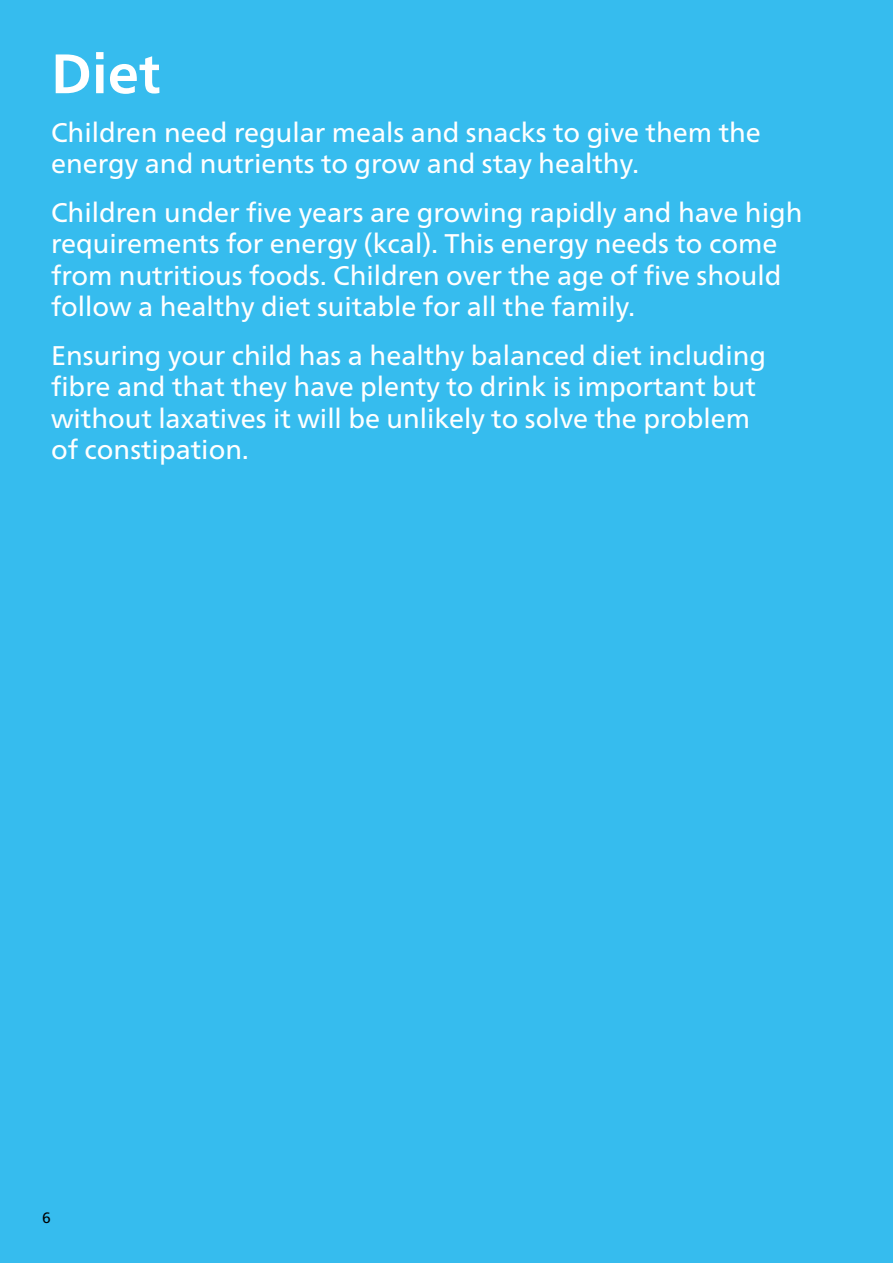
<style>
.page{position:relative;width:893px;height:1263px;background:#36bcee}
.page>*{position:absolute;margin:0;border:0;box-sizing:border-box;transform-origin:0 0}
.t1{font:700 55.5px "Frutiger Neue LTCYR";color:#fff}
.t2{font:27px/31.5px "Frutiger Neue LTCYR";color:#fff}
.t3{font:15px "Frutiger Neue LTCYR";color:#000}
</style>
<div class="page">
<h1 class="t1" style="left:51px;top:41px;width:111px">Diet</h1>
<p class="t2" style="left:51px;top:116px;width:711px">Children need regular meals and snacks to give them the energy and nutrients to grow and stay healthy.</p>
<p class="t2" style="left:51px;top:196px;width:753px">Children under five years are growing rapidly and have high requirements for energy (kcal). This energy needs to come from nutritious foods. Children over the age of five should follow a healthy diet suitable for all the family.</p>
<p class="t2" style="left:51px;top:340px;width:716px">Ensuring your child has a healthy balanced diet including fibre and that they have plenty to drink is important but without laxatives it will be unlikely to solve the problem of constipation.</p>
<p class="t3" style="left:42px;top:1209px;width:10px">6</p>
</div>
